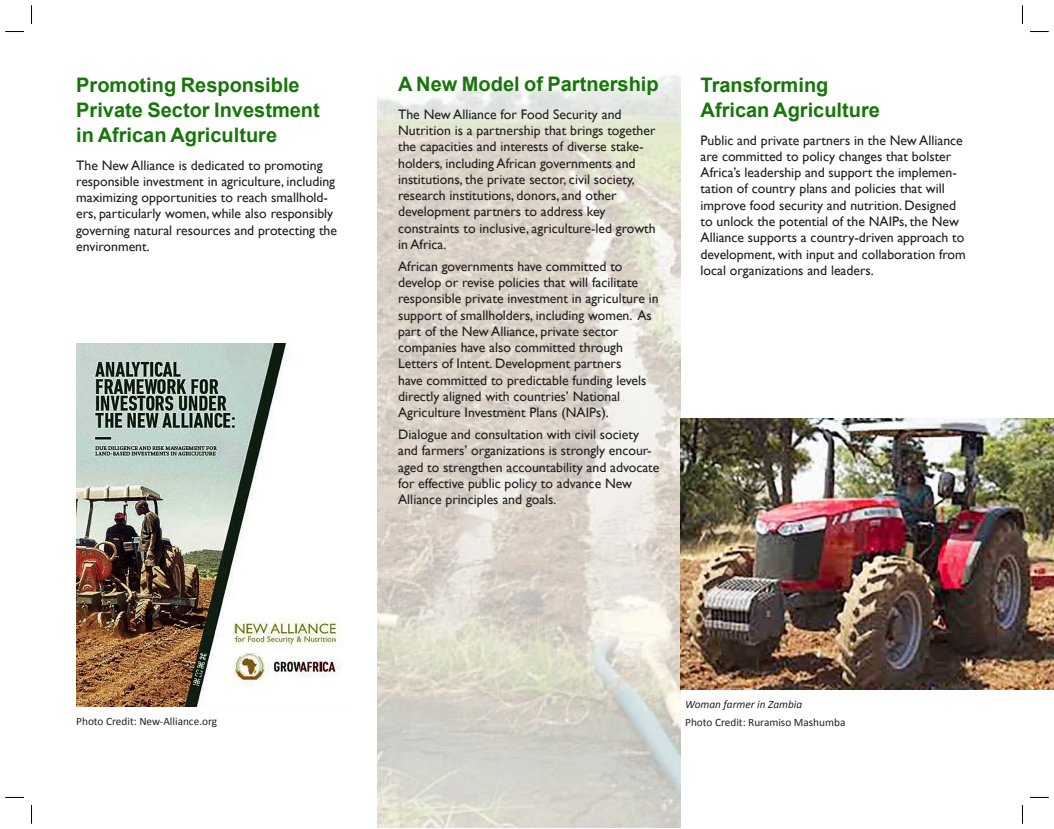
<style>
.page{position:relative;width:1054px;height:829px;background:#fff}
.page>*{position:absolute;margin:0;border:0;box-sizing:border-box;transform-origin:0 0}
.Heading_1_-_paragrap{font:700 20px/25px "Arial";color:#17760a}
.Body_text_1{font:13.75px/16.2px "Gill Sans";color:#231f20}
.Body_text_1-2{font:11.25px/17.5px "Calibri";color:#231f20}
.s1{font-style:italic}
</style>
<div class="page">
<img style="left:377px;top:75px;width:303px;height:752px">
<img style="left:76px;top:343px;width:266px;height:362px">
<img style="left:680px;top:418px;width:373px;height:271px">
<svg style="left:5px;top:31px;width:19px;height:1px"></svg>
<svg style="left:1030px;top:31px;width:18px;height:1px"></svg>
<svg style="left:31px;top:5px;width:1px;height:19px"></svg>
<svg style="left:31px;top:805px;width:1px;height:18px"></svg>
<p class="Heading_1_-_paragrap" style="left:76px;top:73px;width:245px">Promoting Responsible<br>Private Sector Investment in African Agriculture</p>
<p class="Body_text_1" style="left:76px;top:157px;width:262px">The New Alliance is dedicated to promoting responsible investment in agriculture, including maximizing opportunities to reach smallhold&shy;ers, particularly women, while also responsibly governing natural resources and protecting the environment.</p>
<p class="Heading_1_-_paragrap" style="left:398px;top:72px;width:262px">A New Model of Partnership</p>
<p class="Body_text_1" style="left:398px;top:106px;width:259px">The New Alliance for Food Security and Nutrition is a partnership that brings together the capacities and interests of diverse stake&shy;holders, including African governments and institutions, the private sector, civil society, research institutions, donors, and other development partners to address key constraints to inclusive, agriculture-led growth in Africa.</p>
<p class="Body_text_1" style="left:398px;top:258px;width:262px">African governments have committed to develop or revise policies that will facilitate responsible private investment in agriculture in support of smallholders, including women. As part of the New Alliance, private sector companies have also committed through Letters of Intent. Development partners<br>have committed to predictable funding levels directly aligned with countries’ National Agriculture Investment Plans (NAIPs).</p>
<p class="Body_text_1" style="left:398px;top:426px;width:263px">Dialogue and consultation with civil society and farmers’ organizations is strongly encour&shy;aged to strengthen accountability and advocate for effective public policy to advance New Alliance principles and goals.</p>
<p class="Heading_1_-_paragrap" style="left:700px;top:73px;width:181px">Transforming<br>African Agriculture</p>
<p class="Body_text_1" style="left:700px;top:132px;width:266px">Public and private partners in the New Alliance are committed to policy changes that bolster Africa’s leadership and support the implemen&shy;tation of country plans and policies that will improve food security and nutrition. Designed to unlock the potential of the NAIPs, the New Alliance supports a country-driven approach to development, with input and collaboration from local organizations and leaders.</p>
<p class="Body_text_1-2" style="left:76px;top:711px;width:142px">Photo Credit: New-Alliance.org</p>
<p class="Body_text_1-2" style="left:685px;top:695px;width:162px"><span class="s1">Woman farmer in Zambia<br></span>Photo Credit: Ruramiso Mashumba</p>
</div>
